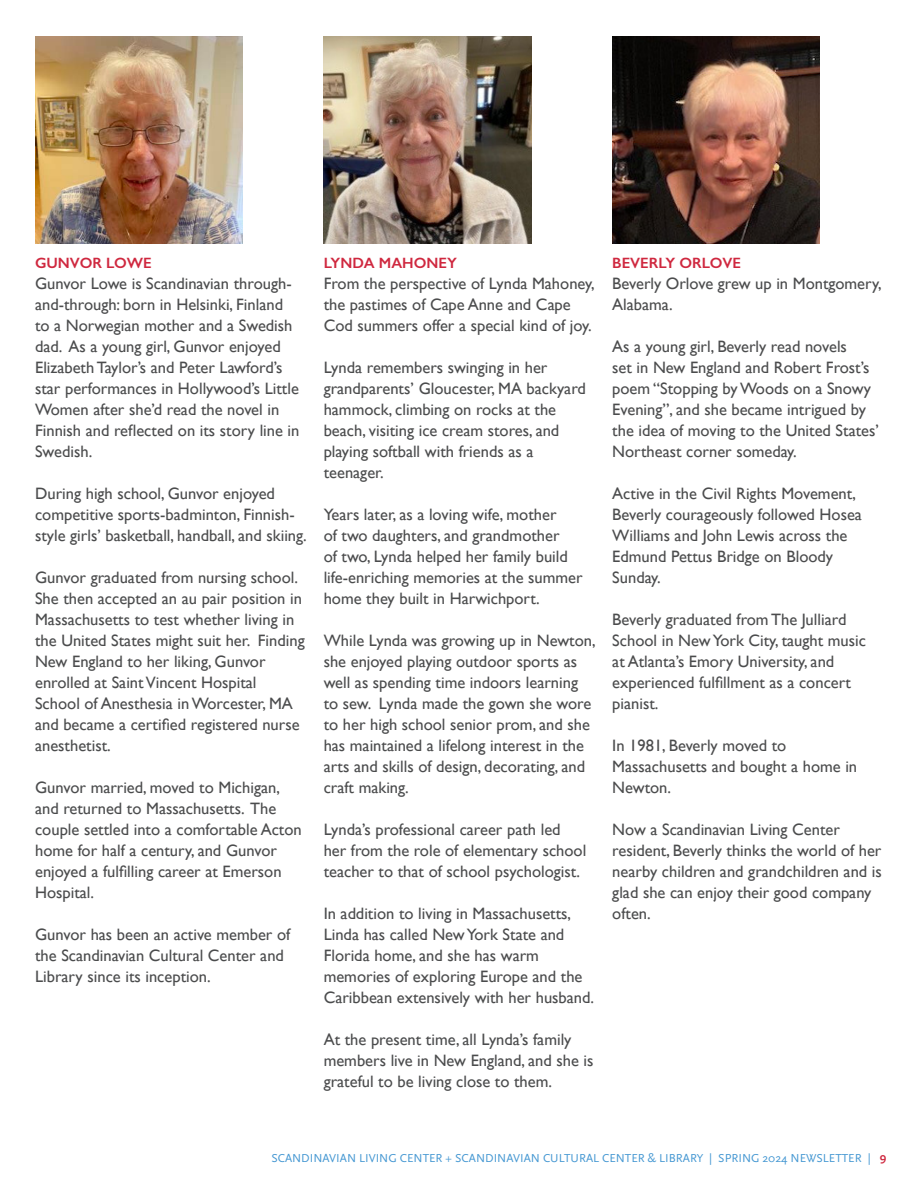
<style>
.page{position:relative;width:918px;height:1188px;background:#fff}
.page>*{position:absolute;margin:0;border:0;box-sizing:border-box;transform-origin:0 0}
.t1{font:16.5px/21px "Gill Sans";color:#4b4c4d}
.t2{font:600 15px "Gill Sans";color:#cf283f}
.t3{font:12px "Scala Sans Pro";color:#4497d2}
.s1{font-weight:700;color:#cf283f}
</style>
<div class="page">
<img style="left:35px;top:36px;width:207px;height:208px">
<img style="left:324px;top:36px;width:207px;height:208px">
<img style="left:612px;top:36px;width:208px;height:208px">
<p class="t2" style="left:35px;top:254px;width:118px">GUNVOR LOWE</p>
<p class="t1" style="left:35px;top:273px;width:266px">Gunvor Lowe is Scandinavian through&shy;and-through: born in Helsinki, Finland to a Norwegian mother and a Swedish dad. As a young girl, Gunvor enjoyed Elizabeth Taylor’s and Peter Lawford’s star performances in Hollywood’s Little Women after she’d read the novel in Finnish and reflected on its story line in Swedish.</p>
<p class="t1" style="left:35px;top:483px;width:273px">During high school, Gunvor enjoyed competitive sports-badminton, Finnish&shy;style girls’ basketball, handball, and skiing.</p>
<p class="t1" style="left:35px;top:567px;width:271px">Gunvor graduated from nursing school.<br>She then accepted an au pair position in Massachusetts to test whether living in the United States might suit her. Finding New England to her liking, Gunvor enrolled at Saint Vincent Hospital School of Anesthesia in Worcester, MA and became a certified registered nurse anesthetist.</p>
<p class="t1" style="left:35px;top:777px;width:268px">Gunvor married, moved to Michigan, and returned to Massachusetts. The couple settled into a comfortable Acton home for half a century, and Gunvor enjoyed a fulfilling career at Emerson<br>Hospital.</p>
<p class="t1" style="left:35px;top:924px;width:257px">Gunvor has been an active member of the Scandinavian Cultural Center and<br>Library since its inception.</p>
<p class="t2" style="left:324px;top:254px;width:135px">LYNDA MAHONEY</p>
<p class="t1" style="left:324px;top:273px;width:273px">From the perspective of Lynda Mahoney, the pastimes of Cape Anne and Cape<br>Cod summers offer a special kind of joy.</p>
<p class="t1" style="left:324px;top:357px;width:264px">Lynda remembers swinging in her grandparents’ Gloucester, MA backyard hammock, climbing on rocks at the beach, visiting ice cream stores, and playing softball with friends as a teenager.</p>
<p class="t1" style="left:324px;top:504px;width:260px">Years later, as a loving wife, mother<br>of two daughters, and grandmother<br>of two, Lynda helped her family build life-enriching memories at the summer home they built in Harwichport.</p>
<p class="t1" style="left:324px;top:630px;width:273px">While Lynda was growing up in Newton, she enjoyed playing outdoor sports as well as spending time indoors learning to sew. Lynda made the gown she wore to her high school senior prom, and she has maintained a lifelong interest in the arts and skills of design, decorating, and craft making.</p>
<p class="t1" style="left:324px;top:819px;width:264px">Lynda’s professional career path led her from the role of elementary school teacher to that of school psychologist.</p>
<p class="t1" style="left:324px;top:903px;width:272px">In addition to living in Massachusetts, Linda has called New York State and Florida home, and she has warm memories of exploring Europe and the Caribbean extensively with her husband.</p>
<p class="t1" style="left:324px;top:1029px;width:271px">At the present time, all Lynda’s family members live in New England, and she is grateful to be living close to them.</p>
<p class="t2" style="left:612px;top:254px;width:130px">BEVERLY ORLOVE</p>
<p class="t1" style="left:612px;top:273px;width:271px">Beverly Orlove grew up in Montgomery,<br>Alabama.</p>
<p class="t1" style="left:612px;top:336px;width:268px">As a young girl, Beverly read novels<br>set in New England and Robert Frost’s poem “Stopping by Woods on a Snowy Evening”, and she became intrigued by the idea of moving to the United States’ Northeast corner someday.</p>
<p class="t1" style="left:612px;top:483px;width:251px">Active in the Civil Rights Movement,<br>Beverly courageously followed Hosea<br>Williams and John Lewis across the<br>Edmund Pettus Bridge on Bloody<br>Sunday.</p>
<p class="t1" style="left:612px;top:609px;width:255px">Beverly graduated from The Julliard<br>School in New York City, taught music at Atlanta’s Emory University, and experienced fulfillment as a concert pianist.</p>
<p class="t1" style="left:612px;top:735px;width:246px">In 1981, Beverly moved to<br>Massachusetts and bought a home in<br>Newton.</p>
<p class="t1" style="left:612px;top:819px;width:271px">Now a Scandinavian Living Center resident, Beverly thinks the world of her nearby children and grandchildren and is glad she can enjoy their good company often.</p>
<p class="t3" style="left:271px;top:1152px;width:616px">SCANDINAVIAN LIVING CENTER + SCANDINAVIAN CULTURAL CENTER &amp; LIBRARY | SPRING 2024 NEWSLETTER | <span class="s1">9</span></p>
</div>
